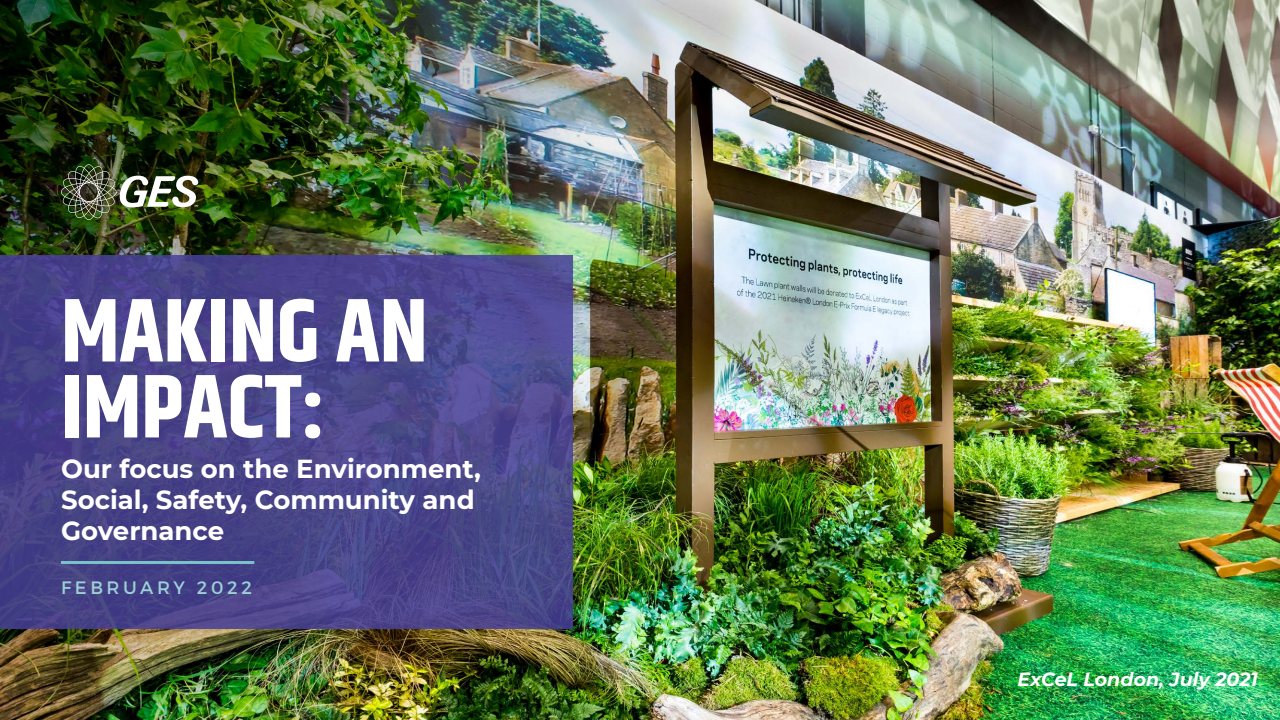
<style>
.page{position:relative;width:1280px;height:720px;background:#fff}
.page>*{position:absolute;margin:0;border:0;box-sizing:border-box;transform-origin:0 0}
.t1{font:700 90px/76px "Khand";color:#fff}
.t2{font:700 26px/31px "Montserrat";color:#fff}
.t3{font:italic 700 19px "Montserrat";color:#fff}
.t4{font:18px "Montserrat";letter-spacing:.2em;color:#9cd0d6}
</style>
<div class="page">
<img style="left:0;top:0;width:1280px;height:720px">
<svg style="left:0;top:255px;width:573px;height:374px;background:#49458a"></svg>
<hr style="left:61px;top:561px;width:193px;height:3px;background:#7ac2c9">
<img style="left:61px;top:164px;width:137px;height:56px">
<h1 class="t1" style="left:61px;top:298px;width:368px">MAKING AN<br>IMPACT:</h1>
<p class="t2" style="left:61px;top:452px;width:421px">Our focus on the Environment,<br>Social, Safety, Community and<br>Governance</p>
<p class="t4" style="left:61px;top:577px;width:192px">FEBRUARY 2022</p>
<p class="t3" style="left:1017px;top:665px;width:242px">ExCeL London, July 2021</p>
</div>
